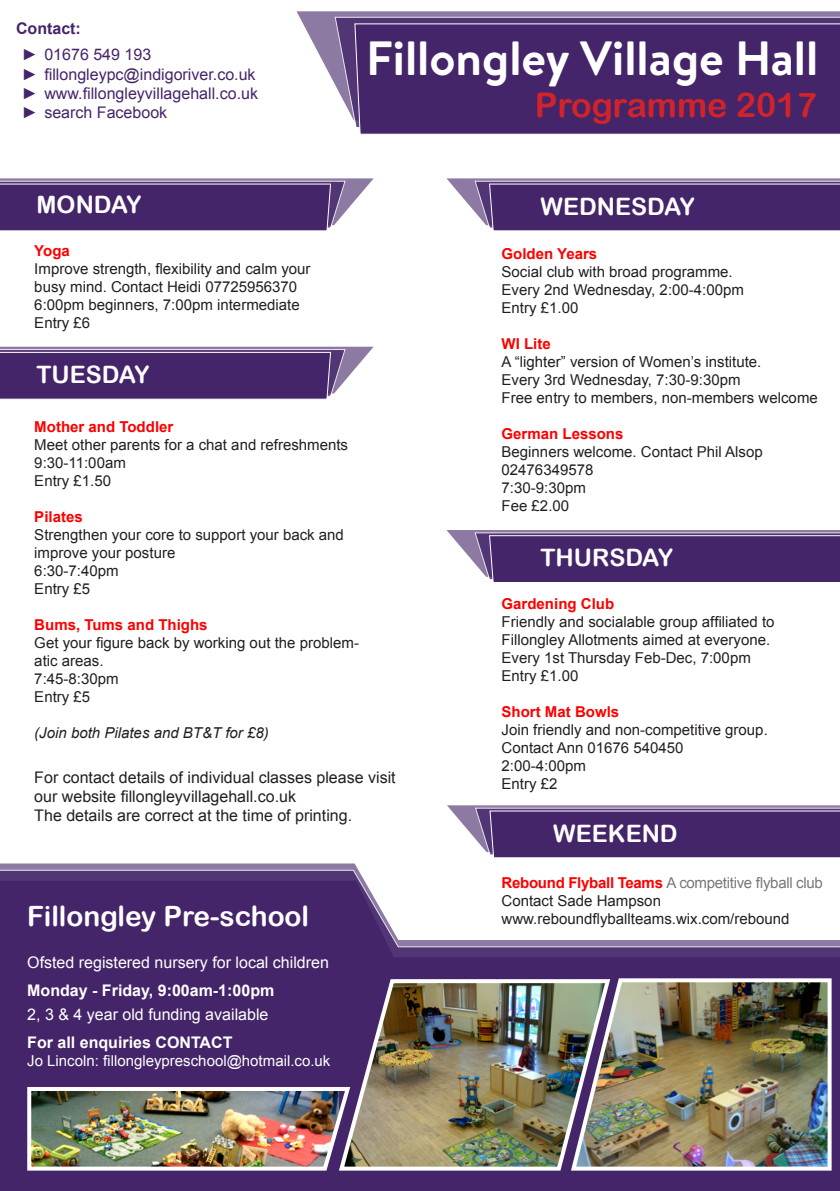
<style>
.page{position:relative;width:840px;height:1191px;background:#fff}
.page>*{position:absolute;margin:0;border:0;box-sizing:border-box;transform-origin:0 0}
.t1{font:700 48px "Brandon Text";color:#fff}
.t2{font:34px "Arial Rounded MT Bold";color:#d1232a}
.t3{font:28px "Arial Rounded MT Bold";color:#fff}
.t4{font:24px "Arial Rounded MT Bold";color:#fff}
.t5{font:16px/19.2px "Arial";color:#231f20}
.t6{font:16px "Arial";color:#452569}
.t7{font:16px "Arial";color:#fff}
.t8{font:700 16px "Arial";color:#fff}
.t9{font:700 16px "Arial";color:#452569}
.t10{font:15px/18px "Arial";color:#231f20}
.t11{font:700 15px "Arial";color:#fc0000}
.t12{font:15px "Arial";color:#fff}
.t13{font:15px "Arial";letter-spacing:-.02em;color:#76787b}
.t14{font:italic 15px "Arial";color:#231f20}
.s1{font-weight:700;color:#fc0000}
</style>
<div class="page">
<svg style="left:0;top:863px;width:358px;height:6px;background:#9684aa"></svg>
<svg style="left:0;top:869px;width:364px;height:11px;background:#664c84"></svg>
<svg style="left:296px;top:11px;width:543px;height:72px;fill:#8d7aa3"></svg>
<svg style="left:334px;top:16px;width:505px;height:103px;background:#7a6494"></svg>
<div style="left:353px;top:23px;width:486px;height:112px;background:#452569"></div>
<svg style="left:446px;top:530px;width:393px;height:52px;background:#5c407c"></svg>
<svg style="left:0;top:178px;width:373px;height:53px;background:#60457f"></svg>
<svg style="left:0;top:347px;width:373px;height:53px;background:#60457f"></svg>
<svg style="left:0;top:880px;width:839px;height:311px;fill:#452569"></svg>
<img style="left:336px;top:976px;width:232px;height:196px">
<img style="left:25px;top:1085px;width:328px;height:87px">
<svg style="left:447px;top:805px;width:392px;height:53px;background:#5f447e"></svg>
<svg style="left:446px;top:178px;width:393px;height:53px;background:#60447e"></svg>
<img style="left:568px;top:976px;width:265px;height:196px">
<p class="t9" style="left:16px;top:18px;width:66px">Contact:</p>
<p class="t6" style="left:22px;top:44px;width:131px">► 01676 549 193</p>
<p class="t6" style="left:22px;top:63px;width:235px">► fillongleypc@indigoriver.co.uk</p>
<p class="t6" style="left:22px;top:83px;width:238px">► www.fillongleyvillagehall.co.uk</p>
<p class="t6" style="left:22px;top:102px;width:147px">► search Facebook</p>
<p class="t4" style="left:37px;top:191px;width:106px">MONDAY</p>
<p class="t1" style="left:366px;top:25px;width:453px">Fillongley Village Hall</p>
<p class="t2" style="left:534px;top:85px;width:283px">Programme 2017</p>
<p class="t4" style="left:540px;top:192px;width:156px">WEDNESDAY</p>
<p class="t11" style="left:34px;top:241px;width:37px">Yoga</p>
<p class="t10" style="left:34px;top:260px;width:277px">Improve strength, flexibility and calm your busy mind. Contact Heidi 07725956370</p>
<p class="t10" style="left:34px;top:296px;width:267px">6:00pm beginners, 7:00pm intermediate</p>
<p class="t10" style="left:34px;top:314px;width:57px">Entry £6</p>
<p class="t4" style="left:37px;top:360px;width:114px">TUESDAY</p>
<p class="t11" style="left:34px;top:416px;width:140px">Mother and Toddler</p>
<p class="t10" style="left:34px;top:435px;width:315px">Meet other parents for a chat and refreshments</p>
<p class="t10" style="left:34px;top:453px;width:93px">9:30-11:00am</p>
<p class="t10" style="left:34px;top:471px;width:78px">Entry £1.50</p>
<p class="t11" style="left:34px;top:506px;width:50px">Pilates</p>
<p class="t10" style="left:34px;top:525px;width:311px">Strengthen your core to support your back and improve your posture</p>
<p class="t10" style="left:34px;top:561px;width:86px">6:30-7:40pm</p>
<p class="t10" style="left:34px;top:579px;width:57px">Entry £5</p>
<p class="t11" style="left:34px;top:614px;width:175px">Bums, Tums and Thighs</p>
<p class="t10" style="left:34px;top:633px;width:326px">Get your figure back by working out the problem&shy;atic areas.</p>
<p class="t10" style="left:34px;top:669px;width:86px">7:45-8:30pm</p>
<p class="t10" style="left:34px;top:687px;width:57px">Entry £5</p>
<p class="t14" style="left:34px;top:722px;width:236px">(Join both Pilates and BT&amp;T for £8)</p>
<p class="t5" style="left:34px;top:767px;width:363px">For contact details of individual classes please visit our website fillongleyvillagehall.co.uk</p>
<p class="t5" style="left:34px;top:806px;width:319px">The details are correct at the time of printing.</p>
<p class="t3" style="left:27px;top:899px;width:283px">Fillongley Pre-school</p>
<p class="t7" style="left:27px;top:951px;width:303px">Ofsted registered nursery for local children</p>
<p class="t8" style="left:27px;top:979px;width:248px">Monday - Friday, 9:00am-1:00pm</p>
<p class="t7" style="left:27px;top:1003px;width:243px">2, 3 &amp; 4 year old funding available</p>
<p class="t8" style="left:27px;top:1031px;width:207px">For all enquiries CONTACT</p>
<p class="t12" style="left:27px;top:1050px;width:304px">Jo Lincoln: fillongleypreschool@hotmail.co.uk</p>
<p class="t11" style="left:501px;top:244px;width:97px">Golden Years</p>
<p class="t10" style="left:501px;top:263px;width:232px">Social club with broad programme.</p>
<p class="t10" style="left:501px;top:281px;width:244px">Every 2nd Wednesday, 2:00-4:00pm</p>
<p class="t10" style="left:501px;top:299px;width:78px">Entry £1.00</p>
<p class="t11" style="left:501px;top:334px;width:51px">WI Lite</p>
<p class="t10" style="left:501px;top:353px;width:261px">A “lighter” version of Women’s institute.</p>
<p class="t10" style="left:501px;top:371px;width:240px">Every 3rd Wednesday, 7:30-9:30pm</p>
<p class="t10" style="left:501px;top:389px;width:317px">Free entry to members, non-members welcome</p>
<p class="t11" style="left:501px;top:424px;width:123px">German Lessons</p>
<p class="t10" style="left:501px;top:443px;width:262px">Beginners welcome. Contact Phil Alsop<br>02476349578</p>
<p class="t10" style="left:501px;top:479px;width:86px">7:30-9:30pm</p>
<p class="t10" style="left:501px;top:497px;width:69px">Fee £2.00</p>
<p class="t4" style="left:540px;top:544px;width:134px">THURSDAY</p>
<p class="t11" style="left:501px;top:594px;width:114px">Gardening Club</p>
<p class="t10" style="left:501px;top:613px;width:274px">Friendly and socialable group affiliated to<br>Fillongley Allotments aimed at everyone.</p>
<p class="t10" style="left:501px;top:649px;width:250px">Every 1st Thursday Feb-Dec, 7:00pm</p>
<p class="t10" style="left:501px;top:667px;width:78px">Entry £1.00</p>
<p class="t11" style="left:501px;top:702px;width:119px">Short Mat Bowls</p>
<p class="t10" style="left:501px;top:721px;width:267px">Join friendly and non-competitive group.<br>Contact Ann 01676 540450</p>
<p class="t10" style="left:501px;top:757px;width:86px">2:00-4:00pm</p>
<p class="t10" style="left:501px;top:775px;width:57px">Entry £2</p>
<p class="t4" style="left:553px;top:819px;width:126px">WEEKEND</p>
<p class="t13" style="left:501px;top:873px;width:323px"><span class="s1">Rebound Flyball Teams</span> A competitive flyball club</p>
<p class="t10" style="left:501px;top:892px;width:289px">Contact Sade Hampson www.reboundflyballteams.wix.com/rebound</p>
</div>
